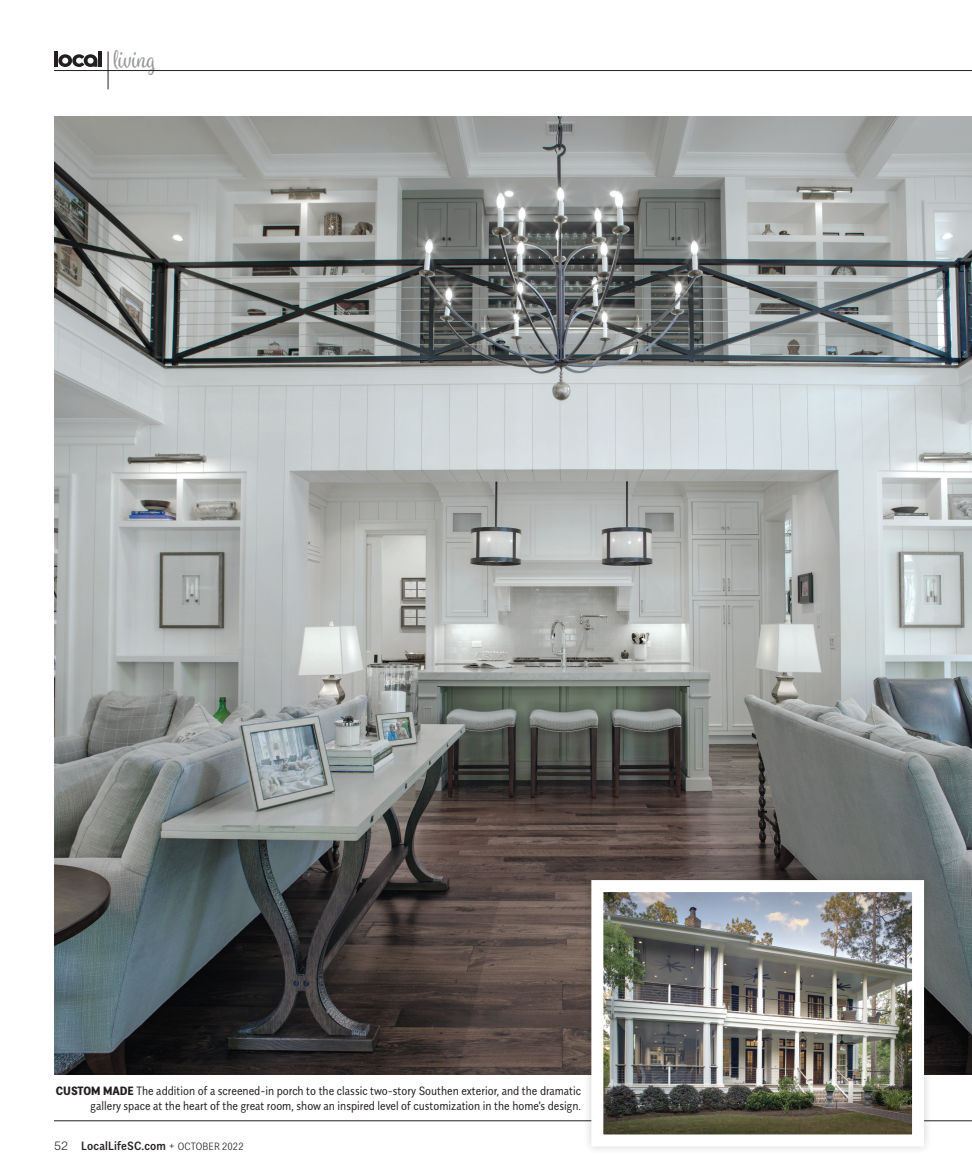
<style>
.page{position:relative;width:972px;height:1175px;background:#fff}
.page>*{position:absolute;margin:0;border:0;box-sizing:border-box;transform-origin:0 0}
.t1{font:24px "Spumante";color:#939598}
.t2{font:300 12px/15px "Alergia Condensed";color:#231f20;text-align:right}
.t3{font:500 12px "Alergia Condensed";letter-spacing:.015em;color:#231f20}
.s1{font-weight:700}
.s2{font-family:"Alergia Normal";font-weight:200}
.s3{font-weight:200}
.s4{font-weight:200;font-size:10.5px}
</style>
<div class="page">
<img style="left:54px;top:116px;width:918px;height:958px">
<svg style="left:58px;top:54px;width:39px;height:13px"></svg>
<hr style="left:54px;top:51px;width:4px;height:16px;background:#231f20">
<hr style="left:98px;top:51px;width:4px;height:16px;background:#231f20">
<hr style="left:108px;top:51px;width:1px;height:38px;background:#231f20">
<hr style="left:54px;top:70px;width:918px;height:1px;background:#231f20">
<hr style="left:54px;top:1120px;width:918px;height:1px;background:#231f20">
<div style="left:583px;top:871px;width:350px;height:284px;background:#231f20;opacity:.2"></div>
<img style="left:604px;top:893px;width:307px;height:240px">
<div style="left:591px;top:880px;width:333px;height:266px;border:12px solid #fff"></div>
<p class="t1" style="left:114px;top:44px;width:43px">living</p>
<p class="t2" style="left:56px;top:1082px;width:527px"><span class="s1">CUSTOM MADE</span> The addition of a screened-in porch to the classic two-story Southen exterior, and the dramatic gallery space at the heart of the great room, show an inspired level of customization in the home's design.</p>
<p class="t3" style="left:54px;top:1136px;width:191px"><span class="s2">52</span> LocalLifeSC.com <span class="s3">+</span> <span class="s4">OCTOBER 2022</span></p>
</div>
